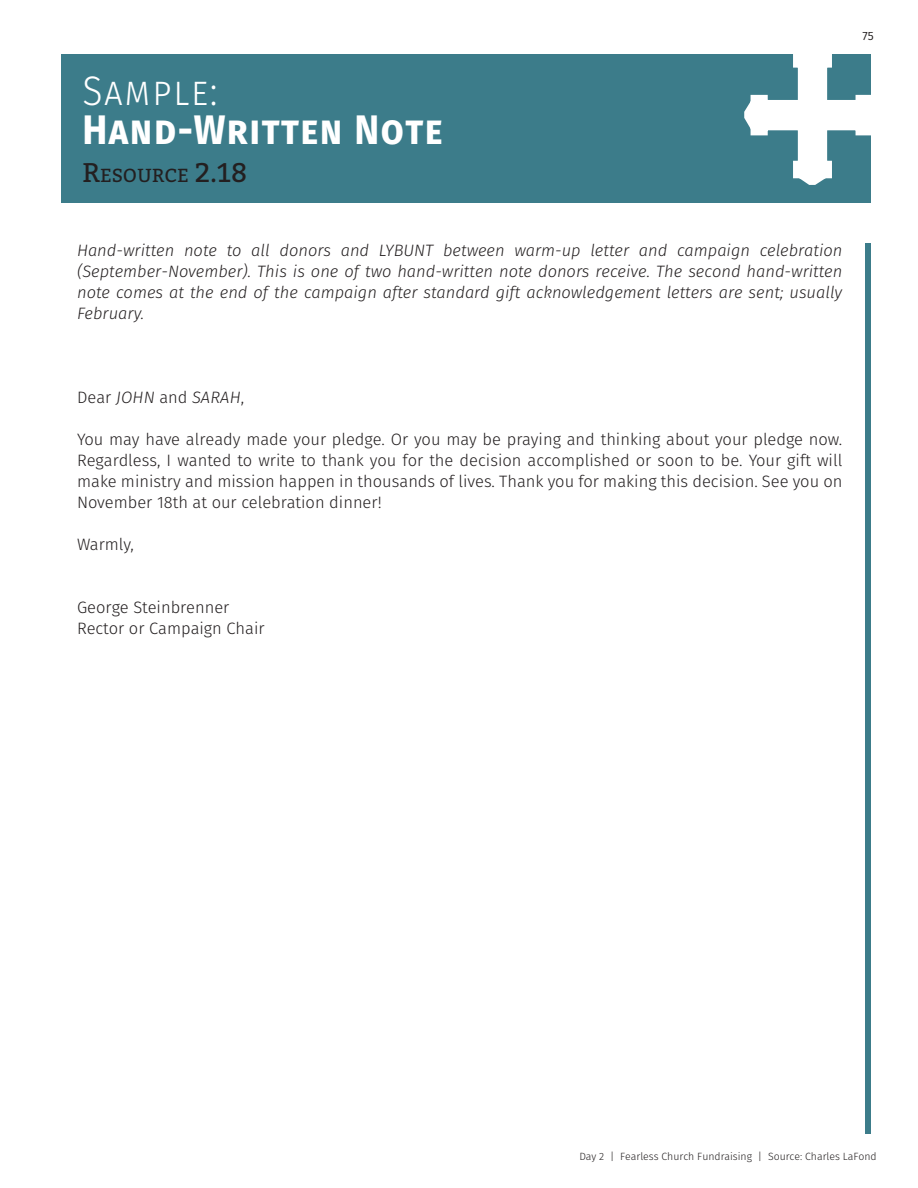
<style>
.page{position:relative;width:918px;height:1188px;background:#fff}
.page>*{position:absolute;margin:0;border:0;box-sizing:border-box;transform-origin:0 0}
.Page_Headers{font:700 41.25px "Fira Sans";letter-spacing:.04em;color:#fff;scale:.91 1}
.Page_Headers-2{font:300 41.25px "Fira Sans";letter-spacing:.04em;color:#fff;scale:.91 1}
.Page_Headers-3{font:18.9px "Bitter";color:#231f20}
.Body_Text{font:300 16.5px/21px "Fira Sans";color:#231f20;text-align:justify}
.Body_Text-2{font:italic 300 16.5px/21px "Fira Sans";color:#231f20;text-align:justify}
.t1{font:12px "Fira Sans";color:#231f20}
.Footer_Right{font:300 10.5px "Fira Sans";color:#231f20}
.s1{font-size:27px}
.s2{font-style:normal}
</style>
<div class="page">
<div style="left:866px;top:243px;width:6px;height:891px;background:#3c7c8a"></div>
<div style="left:62px;top:54px;width:810px;height:148px;background:#3c7c8a"></div>
<svg style="left:744px;top:54px;width:128px;height:135px"></svg>
<p class="Page_Headers-2" style="left:82px;top:62px;width:150px">Sample:</p>
<p class="Page_Headers" style="left:82px;top:95px;width:397px">Hand-Written Note</p>
<p class="Page_Headers-3" style="left:82px;top:161px;width:166px"><span class="s1">R</span>ESOURCE <span class="s1">2.18</span></p>
<p class="t1" style="left:862px;top:27px;width:13px">75</p>
<p class="Body_Text-2" style="left:77px;top:240px;width:767px">Hand-written note to all donors and LYBUNT between warm-up letter and campaign celebration (September-November). This is one of two hand-written note donors receive. The second hand-written note comes at the end of the campaign after standard gift acknowledgement letters are sent; usually February.</p>
<p class="Body_Text-2" style="left:77px;top:387px;width:169px"><span class="s2">Dear</span> JOHN <span class="s2">and</span> SARAH<span class="s2">,</span></p>
<p class="Body_Text" style="left:77px;top:429px;width:767px">You may have already made your pledge. Or you may be praying and thinking about your pledge now.<br>Regardless, I wanted to write to thank you for the decision accomplished or soon to be. Your gift will make ministry and mission happen in thousands of lives. Thank you for making this decision. See you on November 18th at our celebration dinner!</p>
<p class="Body_Text" style="left:77px;top:534px;width:58px">Warmly,</p>
<p class="Body_Text" style="left:77px;top:597px;width:154px">George Steinbrenner</p>
<p class="Body_Text" style="left:77px;top:618px;width:189px">Rector or Campaign Chair</p>
<p class="Footer_Right" style="left:579px;top:1149px;width:299px">Day 2 | Fearless Church Fundraising | Source: Charles LaFond</p>
</div>
